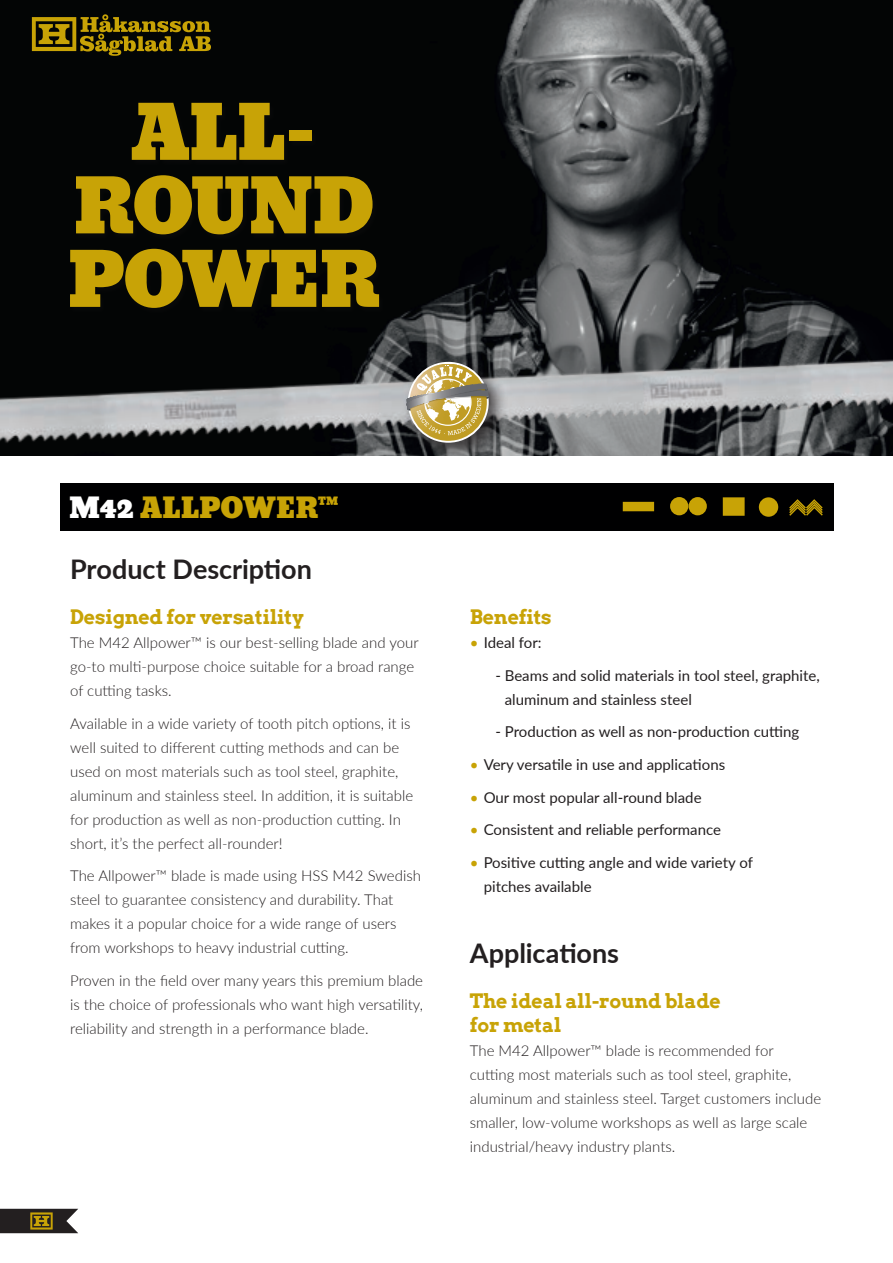
<style>
.page{position:relative;width:893px;height:1263px;background:#fff}
.page>*{position:absolute;margin:0;border:0;box-sizing:border-box;transform-origin:0 0}
.t1{font:72px/73.5px "Bevan";letter-spacing:-.03em;color:#c8a306;text-align:center}
.t2{font:700 27px "Lato";color:#231f20}
.t3{font:27px "Bevan";letter-spacing:-.01em;color:#c8a306}
.t4{font:700 19.5px/24px "Arvo";letter-spacing:-.01em;color:#c8a306}
.t5{font:300 15px/24px "Lato";color:#231f20}
.t6{font:15px/24px "Lato";color:#231f20}
.s1{color:#fff}
.s2{color:#c8a306}
</style>
<div class="page">
<img style="left:0;top:0;width:893px;height:456px">
<svg style="left:32px;top:14px;width:179px;height:42px;background:#554705"></svg>
<svg style="left:0;top:1209px;width:78px;height:24px;background:#49412c"></svg>
<img style="left:0;top:357px;width:893px;height:92px">
<div style="left:401px;top:356px;width:108px;height:100px;background:#231f20;opacity:.75"></div>
<svg style="left:408px;top:362px;width:81px;height:81px"></svg>
<svg style="left:410px;top:364px;width:77px;height:77px"></svg>
<svg style="left:407px;top:367px;width:82px;height:68px;background:#b5a574"></svg>
<div style="left:473px;top:383px;width:8px;height:7px;background:#66686d"></div>
<div style="left:69px;top:103px;width:316px;height:211px;background:#040606"></div>
<div style="left:60px;top:483px;width:773px;height:48px;background:#000001"></div>
<div style="left:623px;top:502px;width:31px;height:9px;background:#c8a306"></div>
<div style="left:723px;top:497px;width:22px;height:19px;background:#c8a306"></div>
<svg style="left:789px;top:499px;width:34px;height:17px"></svg>
<div style="left:759px;top:497px;width:19px;height:20px;background:#c8a306;border-radius:50%"></div>
<div style="left:670px;top:497px;width:18px;height:18px;background:#c8a306;border-radius:50%"></div>
<div style="left:688px;top:497px;width:19px;height:18px;background:#c8a306;border-radius:50%"></div>
<h1 class="t1" style="left:67px;top:97px;width:315px">ALL-<br>ROUND<br>POWER</h1>
<h2 class="t3" style="left:69px;top:486px;width:272px"><span class="s1">M42</span> ALLPOWER<sup>™</sup></h2>
<h2 class="t2" style="left:70px;top:549px;width:243px">Product Description</h2>
<h3 class="t4" style="left:70px;top:605px;width:235px">Designed for versatility</h3>
<p class="t5" style="left:70px;top:630px;width:350px">The M42 Allpower™ is our best-selling blade and your go-to multi-purpose choice suitable for a broad range of cutting tasks.</p>
<p class="t5" style="left:70px;top:711px;width:345px">Available in a wide variety of tooth pitch options, it is well suited to different cutting methods and can be used on most materials such as tool steel, graphite, aluminum and stainless steel. In addition, it is suitable for production as well as non-production cutting. In short, it’s the perfect all-rounder!</p>
<p class="t5" style="left:70px;top:863px;width:352px">The Allpower™ blade is made using HSS M42 Swedish steel to guarantee consistency and durability. That makes it a popular choice for a wide range of users from workshops to heavy industrial cutting.</p>
<p class="t5" style="left:70px;top:968px;width:354px;text-align:justify">Proven in the field over many years this premium blade is the choice of professionals who want high versatility, reliability and strength in a performance blade.</p>
<h3 class="t4" style="left:470px;top:605px;width:83px">Benefits</h3>
<p class="t6" style="left:470px;top:630px;width:73px"><span class="s2">•</span> Ideal for:</p>
<p class="t6" style="left:505px;top:663px;width:317px;text-indent:-9px">- Beams and solid materials in tool steel, graphite, aluminum and stainless steel</p>
<p class="t6" style="left:495px;top:719px;width:305px">- Production as well as non-production cutting</p>
<p class="t6" style="left:470px;top:752px;width:257px"><span class="s2">•</span> Very versatile in use and applications</p>
<p class="t6" style="left:470px;top:784px;width:233px"><span class="s2">•</span> Our most popular all-round blade</p>
<p class="t6" style="left:470px;top:817px;width:253px"><span class="s2">•</span> Consistent and reliable performance</p>
<p class="t6" style="left:484px;top:849px;width:271px;text-indent:-14px"><span class="s2">•</span> Positive cutting angle and wide variety of pitches available</p>
<h2 class="t2" style="left:470px;top:933px;width:151px">Applications</h2>
<h3 class="t4" style="left:470px;top:988px;width:253px">The ideal all-round blade for metal</h3>
<p class="t5" style="left:470px;top:1038px;width:353px">The M42 Allpower™ blade is recommended for cutting most materials such as tool steel, graphite, aluminum and stainless steel. Target customers include smaller, low-volume workshops as well as large scale industrial/heavy industry plants.</p>
</div>
